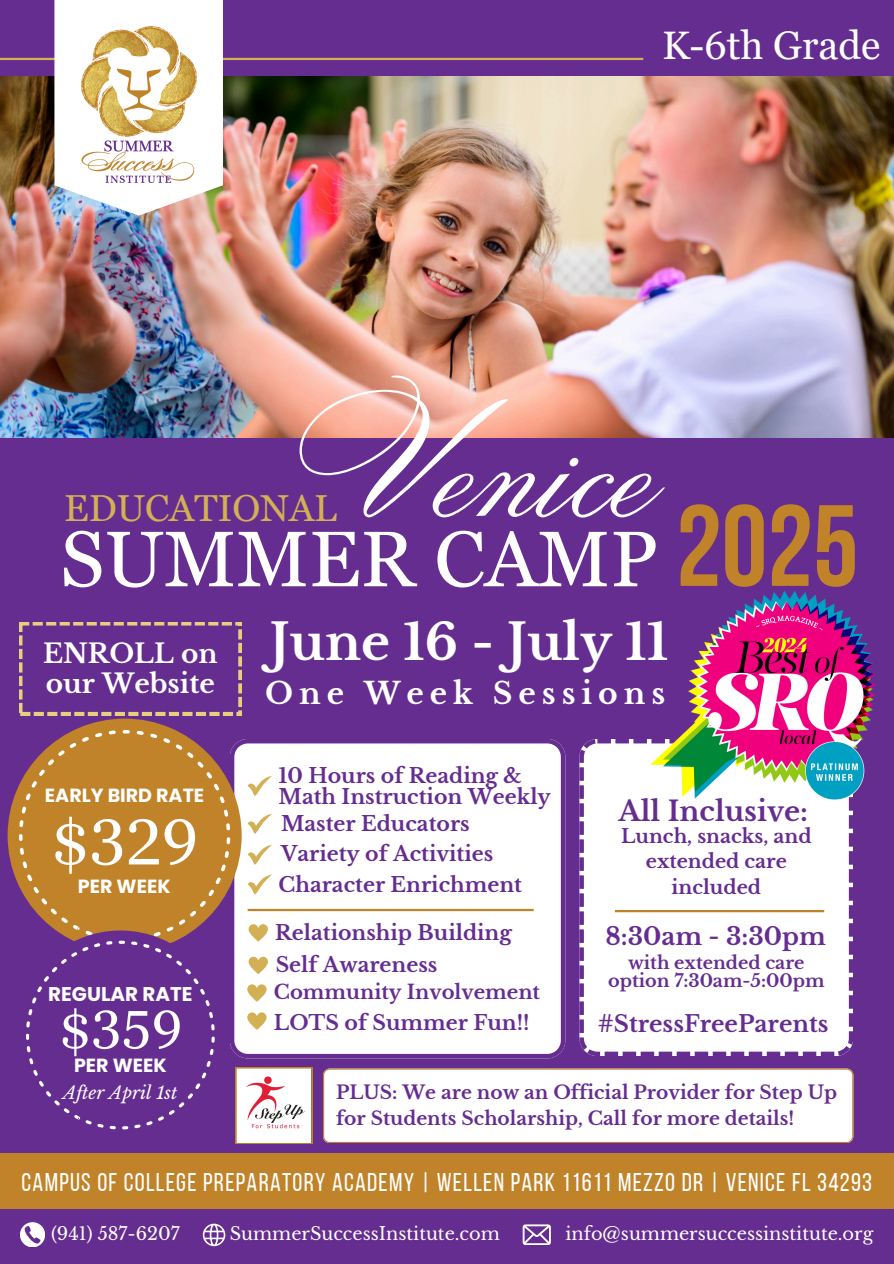
<style>
.page{position:relative;width:894px;height:1264px;background:#fff}
.page>*{position:absolute;margin:0;border:0;box-sizing:border-box;transform-origin:0 0}
.t1{font:165.45px "Citadel Script Pro";color:#fff}
.t2{font:115.2px "Bebas Neue Cyrillic";color:#c08329}
.t3{font:78.45px "Georgia Pro";color:#fff}
.t4{font:64.2px "Georgia Pro";color:#fff}
.t5{font:53.85px "Georgia Pro";color:#fff}
.t6{font:700 49.5px "Libre Baskerville";color:#fff}
.t7{font:39.75px "Georgia Pro";color:#fff}
.t8{font:37.5px "Georgia Pro";color:#d4b054}
.t9{font:700 29.7px "Libre Baskerville";letter-spacing:.2em;color:#fff}
.t10{font:700 27.45px "Libre Baskerville";color:#662d91}
.t11{font:700 26.4px/29.8px "Libre Baskerville";color:#fff}
.t12{font:25.5px "Bebas Neue";letter-spacing:.05em;color:#fff}
.t13{font:700 24.15px "Libre Baskerville";color:#662d91}
.t14{font:700 22.95px "Libre Baskerville";color:#662d91}
.t15{font:700 20.4px/21.3px "Libre Baskerville";color:#662d91}
.t16{font:700 19.8px "Poppins";color:#fff}
.t17{font:700 19.65px "Libre Baskerville";color:#662d91}
.t18{font:italic 19.5px "Poppins";color:#fff}
.t19{font:700 19.05px/25.5px "Libre Baskerville";color:#662d91;text-align:center}
.t20{font:700 19.05px "Poppins";color:#fff}
.t21{font:700 18.6px/25.8px "Libre Baskerville";color:#662d91}
.t22{font:17.85px "Libre Baskerville";color:#fff}
.t23{font:700 17.7px/18px "Libre Baskerville";color:#662d91;text-align:center}
.t24{font:italic 17.25px "Libre Baskerville";color:#fff}
</style>
<div class="page">
<div style="left:0;top:0;width:893px;height:1263px;background:#662d91"></div>
<img style="left:0;top:77px;width:893px;height:360px">
<div style="left:0;top:1153px;width:893px;height:55px;background:#c08329"></div>
<div style="left:312px;top:739px;width:253px;height:319px;background:#fff"></div>
<div style="left:579px;top:739px;width:273px;height:317px;background:#fff"></div>
<svg style="left:20px;top:1222px;width:25px;height:24px"></svg>
<svg style="left:203px;top:1223px;width:22px;height:23px"></svg>
<svg style="left:522px;top:1224px;width:28px;height:20px"></svg>
<img style="left:645px;top:591px;width:231px;height:220px">
<hr style="left:0;top:58px;width:643px;height:2px;background:#d4b054">
<svg style="left:54px;top:0;width:169px;height:216px;background:#f2f1f1"></svg>
<img style="left:81px;top:26px;width:115px;height:157px">
<hr style="left:247px;top:908px;width:286px;height:3px;background:#c08329">
<div style="left:8px;top:718px;width:233px;height:234px;background:#c08329;border-radius:50%"></div>
<hr style="left:614px;top:910px;width:209px;height:2px;background:#c08329">
<svg style="left:19px;top:622px;width:222px;height:93px"></svg>
<div style="left:323px;top:1068px;width:530px;height:74px;background:#fff"></div>
<svg style="left:19px;top:730px;width:293px;height:413px"></svg>
<h5 class="t7" style="left:662px;top:22px;width:220px">K-6th Grade</h5>
<p class="t1" style="left:299px;top:380px;width:366px">Venice</p>
<p class="t8" style="left:64px;top:486px;width:274px">EDUCATIONAL</p>
<p class="t3" style="left:60px;top:514px;width:599px">SUMMER CAMP</p>
<p class="t11" style="left:43px;top:638px;width:176px">ENROLL on our Website</p>
<p class="t6" style="left:270px;top:611px;width:400px">June 16 - July 11</p>
<p class="t9" style="left:265px;top:675px;width:401px">One Week Sessions</p>
<p class="t2" style="left:675px;top:499px;width:184px">2025</p>
<h3 class="t20" style="left:45px;top:782px;width:161px">EARLY BIRD RATE</h3>
<h2 class="t4" style="left:50px;top:805px;width:149px">$329</h2>
<p class="t20" style="left:78px;top:873px;width:94px">PER WEEK</p>
<p class="t16" style="left:48px;top:979px;width:146px">REGULAR RATE</p>
<p class="t5" style="left:59px;top:999px;width:125px">$359</p>
<h1 class="t20" style="left:74px;top:1051px;width:94px">PER WEEK</h1>
<p class="t24" style="left:63px;top:1081px;width:116px">After April 1st</p>
<p class="t18" style="left:49px;top:1082px;width:123px">After May 1st</p>
<p class="t15" style="left:278px;top:764px;width:273px">10 Hours of Reading &amp;<br>Math Instruction Weekly</p>
<p class="t15" style="left:281px;top:813px;width:190px">Master Educators</p>
<p class="t15" style="left:281px;top:843px;width:214px">Variety of Activities</p>
<p class="t15" style="left:278px;top:874px;width:245px">Character Enrichment</p>
<p class="t15" style="left:275px;top:922px;width:238px">Relationship Building</p>
<p class="t15" style="left:275px;top:954px;width:163px">Self Awareness</p>
<p class="t17" style="left:274px;top:980px;width:267px">Community Involvement</p>
<p class="t15" style="left:274px;top:1011px;width:257px">LOTS of Summer Fun!!</p>
<p class="t10" style="left:618px;top:794px;width:191px">All Inclusive:</p>
<p class="t19" style="left:621px;top:823px;width:192px">Lunch, snacks, and extended care included</p>
<p class="t13" style="left:605px;top:921px;width:222px">8:30am - 3:30pm</p>
<p class="t23" style="left:608px;top:953px;width:218px">with extended care option 7:30am-5:00pm</p>
<p class="t14" style="left:597px;top:1009px;width:232px">#StressFreeParents</p>
<p class="t21" style="left:336px;top:1079px;width:502px">PLUS: We are now an Official Provider for Step Up for Students Scholarship, Call for more details!</p>
<p class="t12" style="left:22px;top:1172px;width:851px">CAMPUS OF COLLEGE PREPARATORY ACADEMY | WELLEN PARK 11611 MEZZO DR | VENICE FL 34293</p>
<p class="t22" style="left:51px;top:1222px;width:130px">(941) 587-6207</p>
<p class="t22" style="left:230px;top:1222px;width:271px">SummerSuccessInstitute.com</p>
<h4 class="t22" style="left:565px;top:1222px;width:309px">info@summersuccessinstitute.org</h4>
</div>
